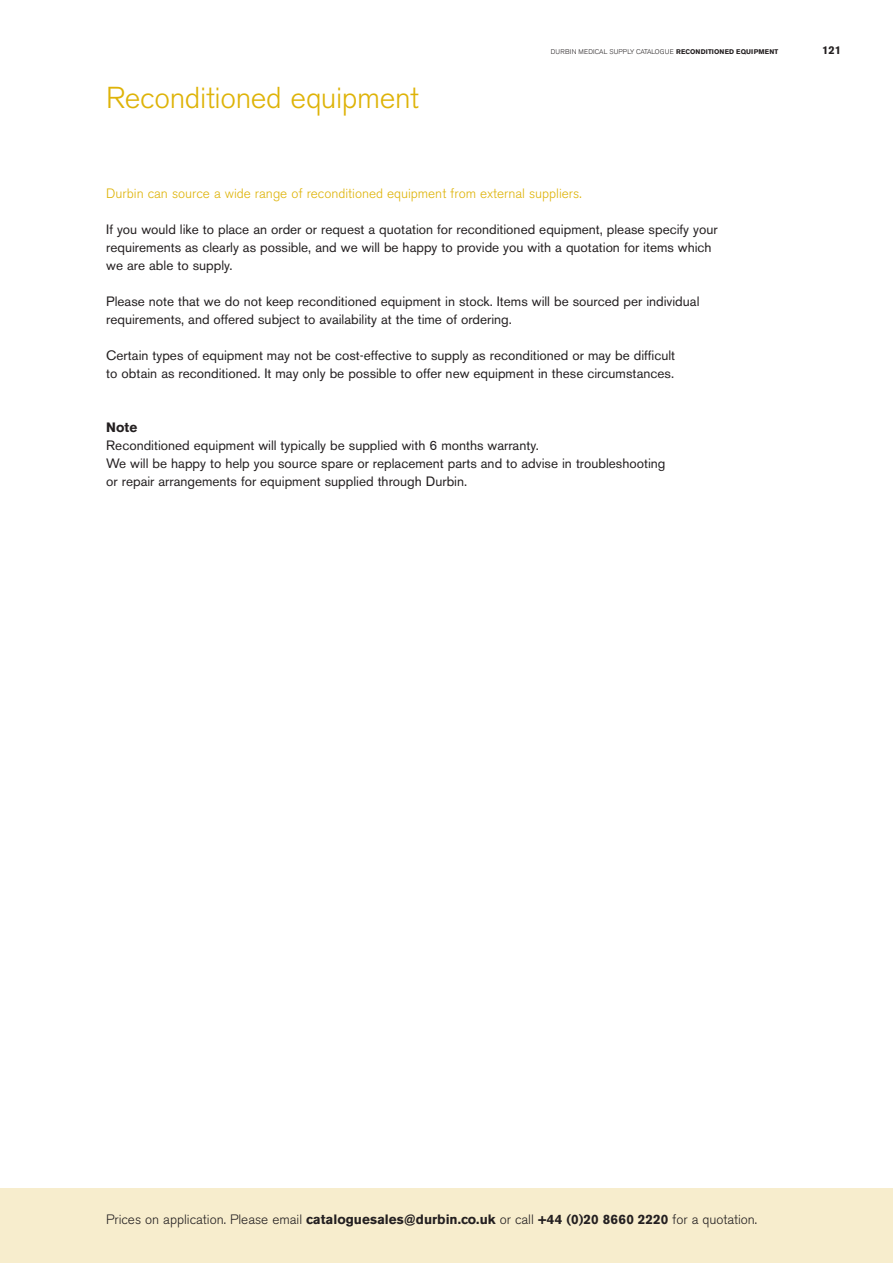
<style>
.page{position:relative;width:893px;height:1263px;background:#fff}
.page>*{position:absolute;margin:0;border:0;box-sizing:border-box;transform-origin:0 0}
.t1{font:300 30px "Akzidenz Grotesk BE";letter-spacing:-.01em;color:#deb308}
.t2{font:13.5px/18px "Akzidenz Grotesk BE";color:#231f20}
.t3{font:300 13.5px "Akzidenz Grotesk BE";color:#231f20}
.t4{font:300 13.5px "Akzidenz Grotesk BE";color:#deb308}
.t5{font:700 13.5px "Akzidenz Grotesk BE";color:#231f20}
.t6{font:700 11.25px "Akzidenz Grotesk BE";color:#231f20}
.t7{font:300 6.75px "Akzidenz Grotesk BE";letter-spacing:.02em;color:#231f20}
.s1{font-weight:700}
</style>
<div class="page">
<div style="left:0;top:1188px;width:893px;height:75px;background:#f7edcd"></div>
<h1 class="t1" style="left:106px;top:81px;width:314px">Reconditioned equipment</h1>
<p class="t7" style="left:551px;top:48px;width:229px">DURBIN MEDICAL SUPPLY CATALOGUE <span class="s1">Reconditioned Equipment</span></p>
<p class="t6" style="left:822px;top:44px;width:20px">121</p>
<p class="t4" style="left:106px;top:186px;width:477px">Durbin can source a wide range of reconditioned equipment from external suppliers.</p>
<p class="t2" style="left:106px;top:220px;width:613px">If you would like to place an order or request a quotation for reconditioned equipment, please specify your requirements as clearly as possible, and we will be happy to provide you with a quotation for items which we are able to supply.</p>
<p class="t2" style="left:106px;top:292px;width:595px">Please note that we do not keep reconditioned equipment in stock. Items will be sourced per individual requirements, and offered subject to availability at the time of ordering.</p>
<p class="t2" style="left:106px;top:346px;width:570px">Certain types of equipment may not be cost-effective to supply as reconditioned or may be difficult to obtain as reconditioned. It may only be possible to offer new equipment in these circumstances.</p>
<p class="t5" style="left:106px;top:419px;width:32px">Note</p>
<p class="t2" style="left:106px;top:436px;width:561px">Reconditioned equipment will typically be supplied with 6 months warranty.<br>We will be happy to help you source spare or replacement parts and to advise in troubleshooting or repair arrangements for equipment supplied through Durbin.</p>
<p class="t3" style="left:106px;top:1212px;width:652px">Prices on application. Please email <span class="s1">cataloguesales@durbin.co.uk</span> or call <span class="s1">+44 (0)20 8660 2220</span> for a quotation.</p>
</div>
